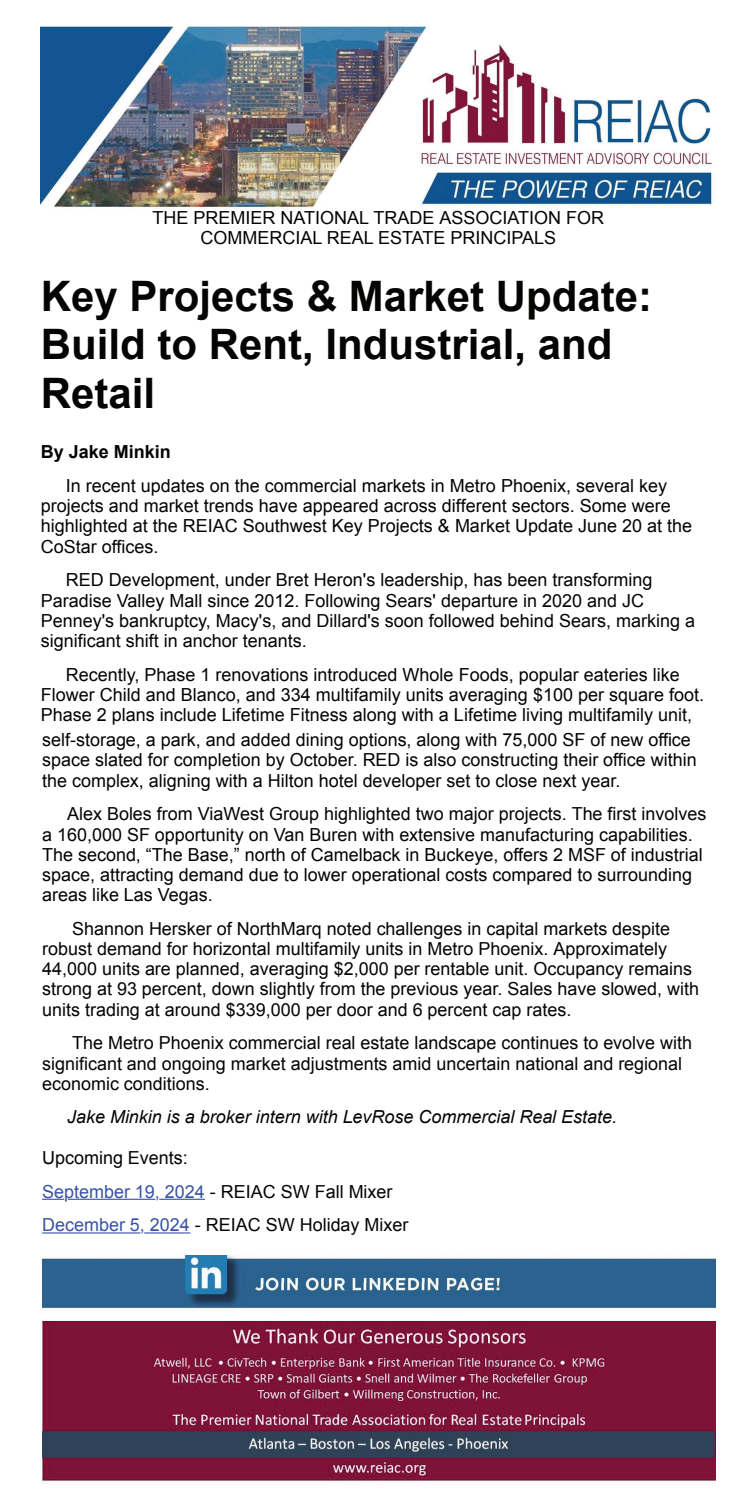
<style>
.page{position:relative;width:756px;height:1512px;background:#fff}
.page>*{position:absolute;margin:0;border:0;box-sizing:border-box;transform-origin:0 0}
.t1{font:700 42px/48.4px "Arial";color:#040503}
.t2{font:18px/20.2px "Arial";color:#040503}
.t3{font:italic 18px "Arial";color:#040503}
.t4{font:700 18px "Arial";color:#040503}
.s1{color:#3853a3}
</style>
<div class="page">
<img style="left:41px;top:26px;width:672px;height:182px">
<hr style="left:159px;top:1199px;width:46px;height:1px;background:#3853a3">
<hr style="left:68px;top:1199px;width:87px;height:1px;background:#3853a3">
<svg style="left:42px;top:1199px;width:22px;height:1px"></svg>
<hr style="left:144px;top:1232px;width:46px;height:2px;background:#3853a3">
<hr style="left:42px;top:1232px;width:98px;height:2px;background:#3853a3">
<img style="left:42px;top:1256px;width:674px;height:228px">
<p class="t2" style="left:152px;top:208px;width:453px;text-align:center">THE PREMIER NATIONAL TRADE ASSOCIATION FOR<br>COMMERCIAL REAL ESTATE PRINCIPALS</p>
<h1 class="t1" style="left:41px;top:273px;width:613px">Key Projects &amp; Market Update:<br>Build to Rent, Industrial, and<br>Retail</h1>
<p class="t4" style="left:41px;top:440px;width:132px">By Jake Minkin</p>
<p class="t2" style="left:41px;top:476px;width:653px;text-indent:25px">In recent updates on the commercial markets in Metro Phoenix, several key projects and market trends have appeared across different sectors. Some were highlighted at the REIAC Southwest Key Projects &amp; Market Update June 20 at the CoStar offices.</p>
<p class="t2" style="left:41px;top:570px;width:656px;text-indent:25px">RED Development, under Bret Heron's leadership, has been transforming Paradise Valley Mall since 2012. Following Sears' departure in 2020 and JC Penney's bankruptcy, Macy's, and Dillard's soon followed behind Sears, marking a significant shift in anchor tenants.</p>
<p class="t2" style="left:41px;top:665px;width:665px;text-indent:25px">Recently, Phase 1 renovations introduced Whole Foods, popular eateries like<br>Flower Child and Blanco, and 334 multifamily units averaging $100 per square foot.<br>Phase 2 plans include Lifetime Fitness along with a Lifetime living multifamily unit,</p>
<p class="t2" style="left:42px;top:730px;width:656px">self-storage, a park, and added dining options, along with 75,000 SF of new office space slated for completion by October. RED is also constructing their office within the complex, aligning with a Hilton hotel developer set to close next year.</p>
<p class="t2" style="left:42px;top:804px;width:666px;text-indent:25px">Alex Boles from ViaWest Group highlighted two major projects. The first involves a 160,000 SF opportunity on Van Buren with extensive manufacturing capabilities.<br>The second, “The Base,” north of Camelback in Buckeye, offers 2 MSF of industrial space, attracting demand due to lower operational costs compared to surrounding areas like Las Vegas.</p>
<p class="t2" style="left:42px;top:919px;width:659px;text-indent:30px">Shannon Hersker of NorthMarq noted challenges in capital markets despite robust demand for horizontal multifamily units in Metro Phoenix. Approximately 44,000 units are planned, averaging $2,000 per rentable unit. Occupancy remains strong at 93 percent, down slightly from the previous year. Sales have slowed, with units trading at around $339,000 per door and 6 percent cap rates.</p>
<p class="t2" style="left:42px;top:1033px;width:652px;text-indent:30px">The Metro Phoenix commercial real estate landscape continues to evolve with significant and ongoing market adjustments amid uncertain national and regional economic conditions.</p>
<p class="t3" style="left:67px;top:1106px;width:552px">Jake Minkin is a broker intern with LevRose Commercial Real Estate.</p>
<p class="t2" style="left:42px;top:1141px;width:368px;line-height:33.8px">Upcoming Events:<br><span class="s1">September 19, 2024</span> - REIAC SW Fall Mixer<br><span class="s1">December 5, 2024</span> - REIAC SW Holiday Mixer</p>
</div>
